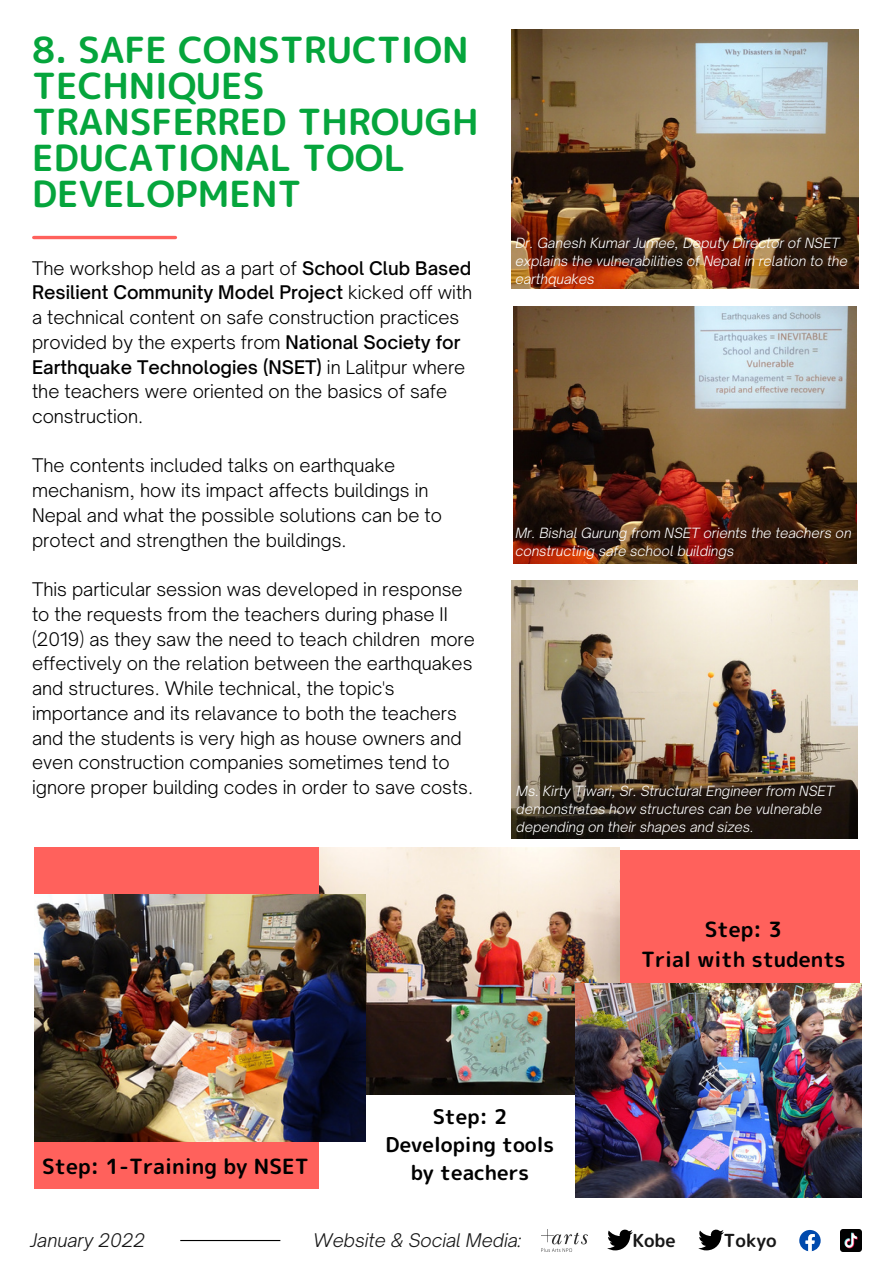
<style>
.page{position:relative;width:893px;height:1264px;background:#fff}
.page>*{position:absolute;margin:0;border:0;box-sizing:border-box;transform-origin:0 0}
.t1{font:36px/36px "rounded mplus 1 p bold";color:#05a53c}
.t2{font:21px/29.2px "rounded mplus 1 p bold";color:#000;text-align:center}
.t3{font:20.25px/28.2px "rounded mplus 1 p bold";color:#000;text-align:center}
.t4{font:300 18px/24.8px "Open Sauce One";color:#000}
.t5{font:italic 300 18px "Open Sauce One";color:#171717}
.t6{font:18px "rounded mplus 1 p bold";color:#171717}
.t7{font:italic 300 13.5px/18px "Open Sauce One";color:#fff}
.s1{font-weight:500}
</style>
<div class="page">
<img style="left:840px;top:1229px;width:21px;height:22px">
<svg style="left:799px;top:1230px;width:21px;height:21px"></svg>
<img style="left:541px;top:1229px;width:46px;height:22px">
<hr style="left:180px;top:1239px;width:100px;height:1px;background:#000">
<svg style="left:698px;top:1229px;width:26px;height:21px"></svg>
<svg style="left:607px;top:1229px;width:25px;height:21px"></svg>
<hr style="left:34px;top:236px;width:141px;height:3px;background:#ff615c">
<img style="left:511px;top:29px;width:347px;height:260px">
<img style="left:513px;top:306px;width:343px;height:257px">
<img style="left:511px;top:580px;width:346px;height:258px">
<div style="left:575px;top:850px;width:285px;height:341px;background:#ff615c"></div>
<img style="left:319px;top:847px;width:300px;height:247px">
<div style="left:35px;top:847px;width:284px;height:341px;background:#ff615c"></div>
<img style="left:35px;top:894px;width:330px;height:247px">
<img style="left:575px;top:983px;width:286px;height:214px">
<h1 class="t1" style="left:32px;top:31px;width:448px">8. SAFE CONSTRUCTION<br>TECHNIQUES<br>TRANSFERRED THROUGH<br>EDUCATIONAL TOOL<br>DEVELOPMENT</h1>
<p class="t4" style="left:32px;top:255px;width:441px">The workshop held as a part of <span class="s1">School Club Based Resilient Community Model Project</span> kicked off with a technical content on safe construction practices provided by the experts from <span class="s1">National Society for Earthquake Technologies (NSET)</span> in Lalitpur where the teachers were oriented on the basics of safe construction.</p>
<p class="t4" style="left:32px;top:453px;width:411px">The contents included talks on earthquake mechanism, how its impact affects buildings in Nepal and what the possible solutions can be to protect and strengthen the buildings.</p>
<p class="t4" style="left:32px;top:577px;width:444px">This particular session was developed in response to the requests from the teachers during phase II (2019) as they saw the need to teach children more effectively on the relation between the earthquakes and structures. While technical, the topic's importance and its relavance to both the teachers and the students is very high as house owners and even construction companies sometimes tend to ignore proper building codes in order to save costs.</p>
<p class="t7" style="left:515px;top:234px;width:334px">Dr. Ganesh Kumar Jumee, Deputy Director of NSET explains the vulnerabilities of Nepal in relation to the earthquakes</p>
<p class="t7" style="left:515px;top:523px;width:337px">Mr. Bishal Gurung from NSET orients the teachers on constructing safe school buildings</p>
<p class="t7" style="left:516px;top:781px;width:319px">Ms. Kirty Tiwari, Sr. Structural Engineer from NSET demonstrates how structures can be vulnerable depending on their shapes and sizes.</p>
<p class="t2" style="left:641px;top:914px;width:206px">Step: 3<br>Trial with students</p>
<p class="t2" style="left:42px;top:1150px;width:268px">Step: 1-Training by NSET</p>
<p class="t3" style="left:385px;top:1102px;width:170px">Step: 2<br>Developing tools by teachers</p>
<p class="t5" style="left:31px;top:1229px;width:116px">January 2022</p>
<p class="t5" style="left:313px;top:1229px;width:209px">Website &amp; Social Media:</p>
<p class="t6" style="left:632px;top:1227px;width:45px">Kobe</p>
<p class="t6" style="left:723px;top:1227px;width:55px">Tokyo</p>
</div>
